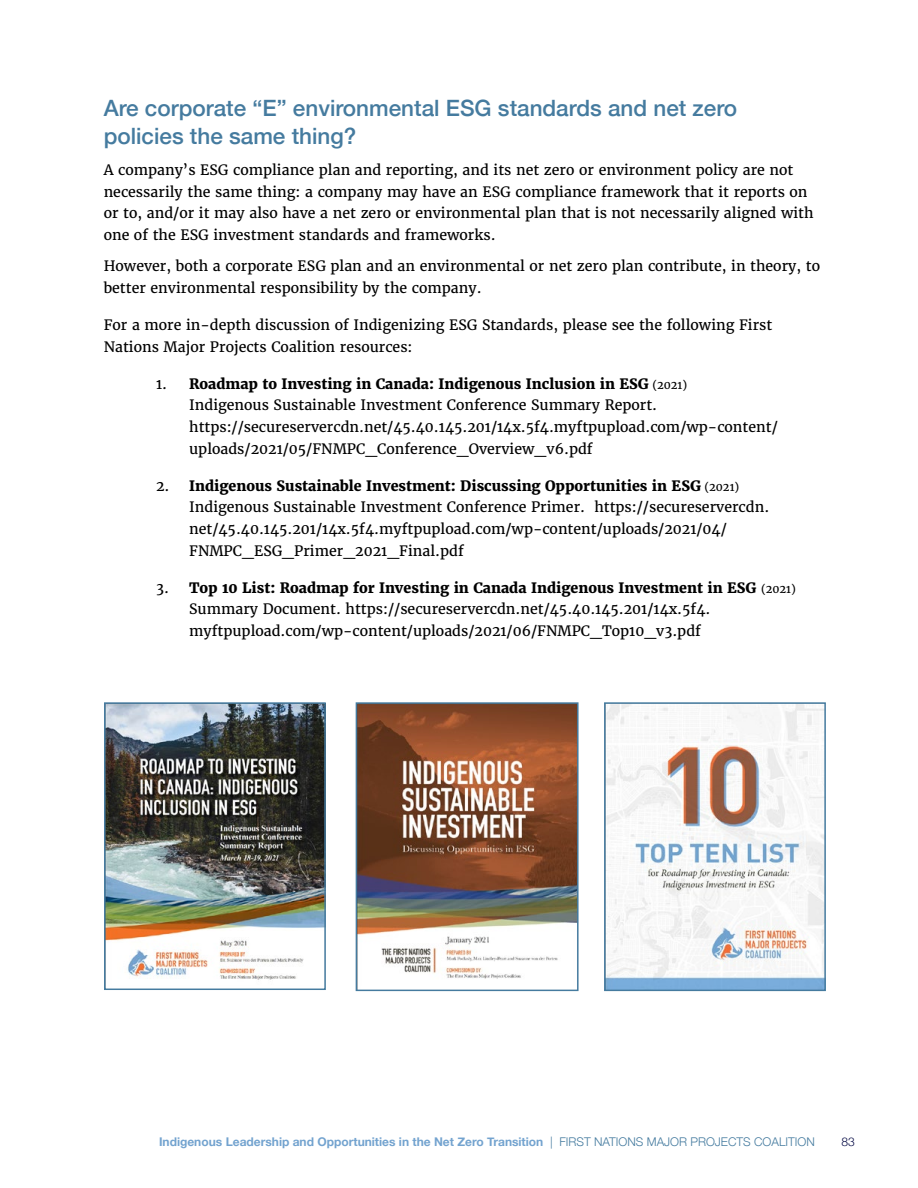
<style>
.page{position:relative;width:918px;height:1188px;background:#fff}
.page>*{position:absolute;margin:0;border:0;box-sizing:border-box;transform-origin:0 0}
.t1{font:500 22.5px/27.6px "Helvetica Neue";color:#457b9f}
.t2{font:14.25px/21.6px "Merriweather";color:#000}
.t3{font:700 12px "Helvetica Neue";color:#73a3cf}
.t4{font:300 12px "Helvetica Neue";color:#000641}
.s1{font-weight:800}
.s2{font-size:11.25px}
.s3{font-weight:300;color:#457b9f}
</style>
<div class="page">
<img style="left:107px;top:705px;width:216px;height:275px">
<div style="left:104px;top:702px;width:222px;height:288px;border:2px solid #457b9f"></div>
<img style="left:359px;top:705px;width:217px;height:274px">
<div style="left:356px;top:702px;width:223px;height:289px;border:2px solid #457b9f"></div>
<img style="left:607px;top:705px;width:216px;height:283px">
<div style="left:604px;top:702px;width:222px;height:289px;border:2px solid #457b9f"></div>
<h1 class="t1" style="left:104px;top:93px;width:635px">Are corporate “E” environmental ESG standards and net zero policies the same thing?</h1>
<p class="t2" style="left:104px;top:159px;width:711px">A company’s ESG compliance plan and reporting, and its net zero or environment policy are not necessarily the same thing: a company may have an ESG compliance framework that it reports on or to, and/or it may also have a net zero or environmental plan that is not necessarily aligned with one of the ESG investment standards and frameworks.</p>
<p class="t2" style="left:104px;top:255px;width:718px">However, both a corporate ESG plan and an environmental or net zero plan contribute, in theory, to better environmental responsibility by the company.</p>
<p class="t2" style="left:104px;top:314px;width:670px">For a more in-depth discussion of Indigenizing ESG Standards, please see the following First<br>Nations Major Projects Coalition resources:</p>
<p class="t2" style="left:189px;top:373px;width:590px;text-indent:-33px">1. <span class="s1">Roadmap to Investing in Canada: Indigenous Inclusion in ESG</span> <span class="s2">(2021)<br></span>Indigenous Sustainable Investment Conference Summary Report. https://secureservercdn.net/45.40.145.201/14x.5f4.myftpupload.com/wp-content/ uploads/2021/05/FNMPC_Conference_Overview_v6.pdf</p>
<p class="t2" style="left:189px;top:475px;width:582px;text-indent:-33px">2. <span class="s1">Indigenous Sustainable Investment: Discussing Opportunities in ESG</span> <span class="s2">(2021)<br></span>Indigenous Sustainable Investment Conference Primer. https://secureservercdn. net/45.40.145.201/14x.5f4.myftpupload.com/wp-content/uploads/2021/04/ FNMPC_ESG_Primer_2021_Final.pdf</p>
<p class="t2" style="left:189px;top:577px;width:608px;text-indent:-33px">3. <span class="s1">Top 10 List: Roadmap for Investing in Canada Indigenous Investment in ESG</span> <span class="s2">(2021)<br></span>Summary Document. https://secureservercdn.net/45.40.145.201/14x.5f4. myftpupload.com/wp-content/uploads/2021/06/FNMPC_Top10_v3.pdf</p>
<p class="t3" style="left:159px;top:1132px;width:657px">Indigenous Leadership and Opportunities in the Net Zero Transition <span class="s3">| FIRST NATIONS MAJOR PROJECTS COALITION</span></p>
<p class="t4" style="left:841px;top:1132px;width:15px">83</p>
</div>
